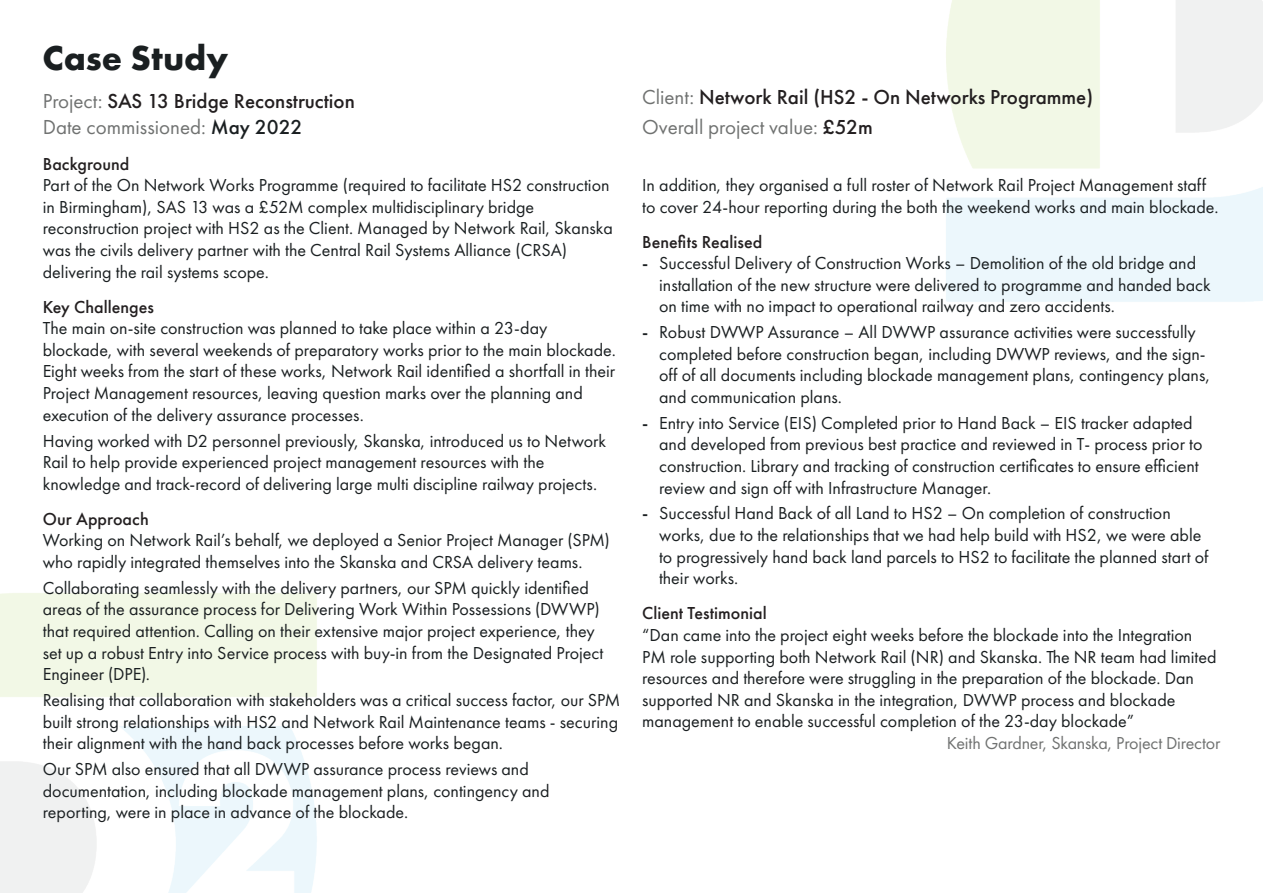
<style>
.page{position:relative;width:1263px;height:893px;background:#fff}
.page>*{position:absolute;margin:0;border:0;box-sizing:border-box;transform-origin:0 0}
.t1{font:700 36px "Futura PT";color:#1a1f21}
.t2{font:500 21px "Futura PT";color:#231f20}
.t3{font:21px "Futura PT";color:#707271}
.Heading{font:18px/21.6px "Futura PT";color:#1a1f21}
.Heading-2{font:500 18px "Futura PT";color:#231f20}
.t4{font:18px "Futura PT";letter-spacing:-.01em;color:#707271}
.s1{font-weight:400;color:#707271}
.s2{font-weight:500;color:#1a1f21}
.s3{font-weight:500;color:#231f20}
.s4{font-weight:500}
</style>
<div class="page">
<h1 class="t1" style="left:43px;top:35px;width:187px">Case Study</h1>
<p class="t2" style="left:43px;top:89px;width:314px"><span class="s1">Project:</span> SAS 13 Bridge Reconstruction</p>
<p class="t2" style="left:642px;top:84px;width:453px"><span class="s1">Client:</span> Network Rail (HS2 - On Networks Programme)</p>
<p class="t3" style="left:43px;top:114px;width:261px">Date commissioned: <span class="s2">May 2022</span></p>
<p class="t3" style="left:642px;top:114px;width:232px">Overall project value: <span class="s3">£52m</span></p>
<p class="Heading-2" style="left:43px;top:153px;width:88px">Background</p>
<p class="Heading" style="left:43px;top:174px;width:571px">Part of the On Network Works Programme (required to facilitate HS2 construction in Birmingham), SAS 13 was a £52M complex multidisciplinary bridge reconstruction project with HS2 as the Client. Managed by Network Rail, Skanska was the civils delivery partner with the Central Rail Systems Alliance (CRSA) delivering the rail systems scope.</p>
<p class="Heading-2" style="left:43px;top:296px;width:113px">Key Challenges</p>
<p class="Heading" style="left:43px;top:317px;width:575px">The main on-site construction was planned to take place within a 23-day blockade, with several weekends of preparatory works prior to the main blockade.<br>Eight weeks from the start of these works, Network Rail identified a shortfall in their Project Management resources, leaving question marks over the planning and execution of the delivery assurance processes.</p>
<p class="Heading" style="left:43px;top:430px;width:565px">Having worked with D2 personnel previously, Skanska, introduced us to Network<br>Rail to help provide experienced project management resources with the knowledge and track-record of delivering large multi discipline railway projects.</p>
<p class="Heading-2" style="left:43px;top:508px;width:107px">Our Approach</p>
<p class="Heading" style="left:43px;top:529px;width:569px">Working on Network Rail’s behalf, we deployed a Senior Project Manager (SPM) who rapidly integrated themselves into the Skanska and CRSA delivery teams.</p>
<p class="Heading" style="left:43px;top:577px;width:562px">Collaborating seamlessly with the delivery partners, our SPM quickly identified areas of the assurance process for Delivering Work Within Possessions (DWWP) that required attention. Calling on their extensive major project experience, they set up a robust Entry into Service process with buy-in from the Designated Project Engineer (DPE).</p>
<p class="Heading" style="left:43px;top:689px;width:579px">Realising that collaboration with stakeholders was a critical success factor, our SPM built strong relationships with HS2 and Network Rail Maintenance teams - securing their alignment with the hand back processes before works began.</p>
<p class="Heading" style="left:43px;top:758px;width:508px">Our SPM also ensured that all DWWP assurance process reviews and documentation, including blockade management plans, contingency and reporting, were in place in advance of the blockade.</p>
<p class="Heading" style="left:642px;top:174px;width:578px">In addition, they organised a full roster of Network Rail Project Management staff to cover 24-hour reporting during the both the weekend works and main blockade.</p>
<p class="Heading-2" style="left:642px;top:231px;width:122px">Benefits Realised</p>
<p class="Heading" style="left:659px;top:252px;width:553px;text-indent:-17px"><span class="s4">-</span> Successful Delivery of Construction Works – Demolition of the old bridge and installation of the new structure were delivered to programme and handed back on time with no impact to operational railway and zero accidents.</p>
<p class="Heading" style="left:659px;top:321px;width:553px;text-indent:-17px"><span class="s4">-</span> Robust DWWP Assurance – All DWWP assurance activities were successfully completed before construction began, including DWWP reviews, and the sign&shy;off of all documents including blockade management plans, contingency plans, and communication plans.</p>
<p class="Heading" style="left:659px;top:412px;width:545px;text-indent:-17px"><span class="s4">-</span> Entry into Service (EIS) Completed prior to Hand Back – EIS tracker adapted and developed from previous best practice and reviewed in T- process prior to construction. Library and tracking of construction certificates to ensure efficient review and sign off with Infrastructure Manager.</p>
<p class="Heading" style="left:659px;top:503px;width:551px;text-indent:-17px"><span class="s4">-</span> Successful Hand Back of all Land to HS2 – On completion of construction works, due to the relationships that we had help build with HS2, we were able to progressively hand back land parcels to HS2 to facilitate the planned start of their works.</p>
<p class="Heading-2" style="left:642px;top:602px;width:126px">Client Testimonial</p>
<p class="Heading" style="left:642px;top:624px;width:576px">“Dan came into the project eight weeks before the blockade into the Integration PM role supporting both Network Rail (NR) and Skanska. The NR team had limited resources and therefore were struggling in the preparation of the blockade. Dan supported NR and Skanska in the integration, DWWP process and blockade management to enable successful completion of the 23-day blockade”</p>
<p class="t4" style="left:947px;top:732px;width:275px">Keith Gardner, Skanska, Project Director</p>
</div>
